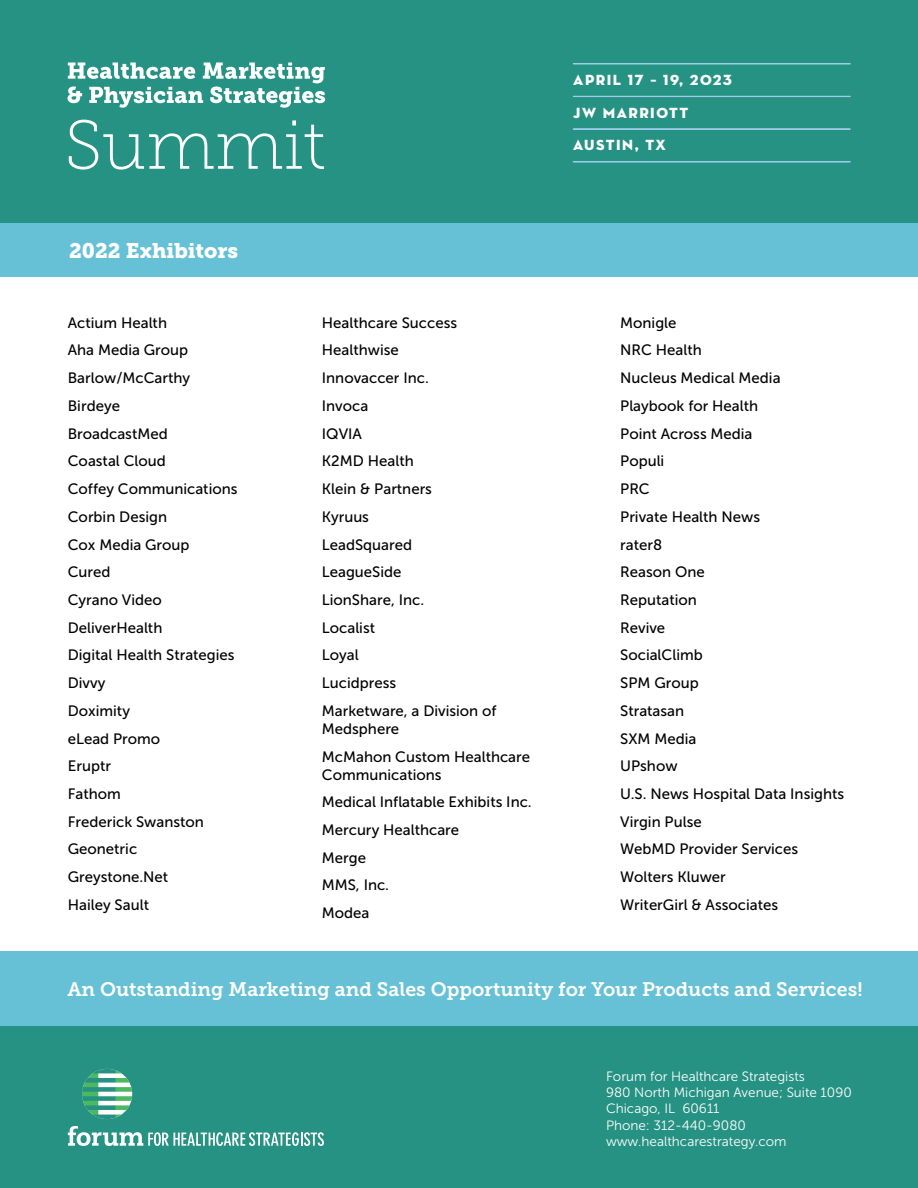
<style>
.page{position:relative;width:918px;height:1188px;background:#fff}
.page>*{position:absolute;margin:0;border:0;box-sizing:border-box;transform-origin:0 0}
.t1{font:21px "Museo Slab 900";color:#fff}
.t2{font:19.5px "Museo Slab 700";color:#fff}
.t3{font:15px/27.8px "Museo Sans 500";color:#000}
.t4{font:15px/32.7px "Neutra Disp Titling";letter-spacing:.1em;color:#fff}
.t5{font:13.5px/16.2px "Museo Sans 300";color:#fff}
</style>
<div class="page">
<div style="left:0;top:0;width:918px;height:223px;background:#269283"></div>
<div style="left:0;top:1026px;width:918px;height:162px;background:#269283"></div>
<div style="left:0;top:952px;width:918px;height:74px;background:#66c1d6"></div>
<div style="left:0;top:223px;width:918px;height:54px;background:#66c1d6"></div>
<div style="left:573px;top:63px;width:277px;height:1px;border:1px solid #9dcdea"></div>
<div style="left:573px;top:129px;width:277px;height:1px;border:1px solid #9dcdea"></div>
<div style="left:573px;top:161px;width:277px;height:1px;border:1px solid #9dcdea"></div>
<div style="left:573px;top:96px;width:277px;height:1px;border:1px solid #9dcdea"></div>
<svg style="left:68px;top:63px;width:257px;height:45px"></svg>
<svg style="left:69px;top:120px;width:255px;height:50px"></svg>
<svg style="left:68px;top:1126px;width:256px;height:20px"></svg>
<svg style="left:82px;top:1069px;width:50px;height:50px"></svg>
<h1 class="t1" style="left:69px;top:238px;width:170px">2022 Exhibitors</h1>
<p class="t3" style="left:68px;top:309px;width:171px">Actium Health<br>Aha Media Group<br>Barlow/McCarthy<br>Birdeye<br>BroadcastMed<br>Coastal Cloud<br>Coffey Communications<br>Corbin Design<br>Cox Media Group<br>Cured<br>Cyrano Video<br>DeliverHealth<br>Digital Health Strategies<br>Divvy<br>Doximity<br>eLead Promo<br>Eruptr<br>Fathom<br>Frederick Swanston<br>Geonetric<br>Greystone.Net<br>Hailey Sault</p>
<p class="t3" style="left:322px;top:309px;width:176px">Healthcare Success<br>Healthwise<br>Innovaccer Inc.<br>Invoca<br>IQVIA<br>K2MD Health<br>Klein &amp; Partners<br>Kyruus<br>LeadSquared<br>LeagueSide<br>LionShare, Inc.<br>Localist<br>Loyal<br>Lucidpress<br>Marketware, a Division of</p>
<p class="t3" style="left:322px;top:715px;width:210px">Medsphere<br>McMahon Custom Healthcare</p>
<p class="t3" style="left:322px;top:761px;width:211px">Communications<br>Medical Inflatable Exhibits Inc.<br>Mercury Healthcare<br>Merge<br>MMS, Inc.<br>Modea</p>
<p class="t4" style="left:573px;top:64px;width:160px">APRIL 17 – 19, 2023<br>JW MARRIOTT<br>AUSTIN, TX</p>
<p class="t3" style="left:620px;top:309px;width:225px">Monigle<br>NRC Health<br>Nucleus Medical Media<br>Playbook for Health<br>Point Across Media<br>Populi<br>PRC<br>Private Health News<br>rater8<br>Reason One<br>Reputation<br>Revive<br>SocialClimb<br>SPM Group<br>Stratasan<br>SXM Media<br>UPshow<br>U.S. News Hospital Data Insights<br>Virgin Pulse<br>WebMD Provider Services<br>Wolters Kluwer<br>WriterGirl &amp; Associates</p>
<h2 class="t2" style="left:68px;top:978px;width:797px">An Outstanding Marketing and Sales Opportunity for Your Products and Services!</h2>
<p class="t5" style="left:606px;top:1068px;width:247px">Forum for Healthcare Strategists<br>980 North Michigan Avenue; Suite 1090<br>Chicago, IL 60611<br>Phone: 312-440-9080 www.healthcarestrategy.com</p>
</div>
